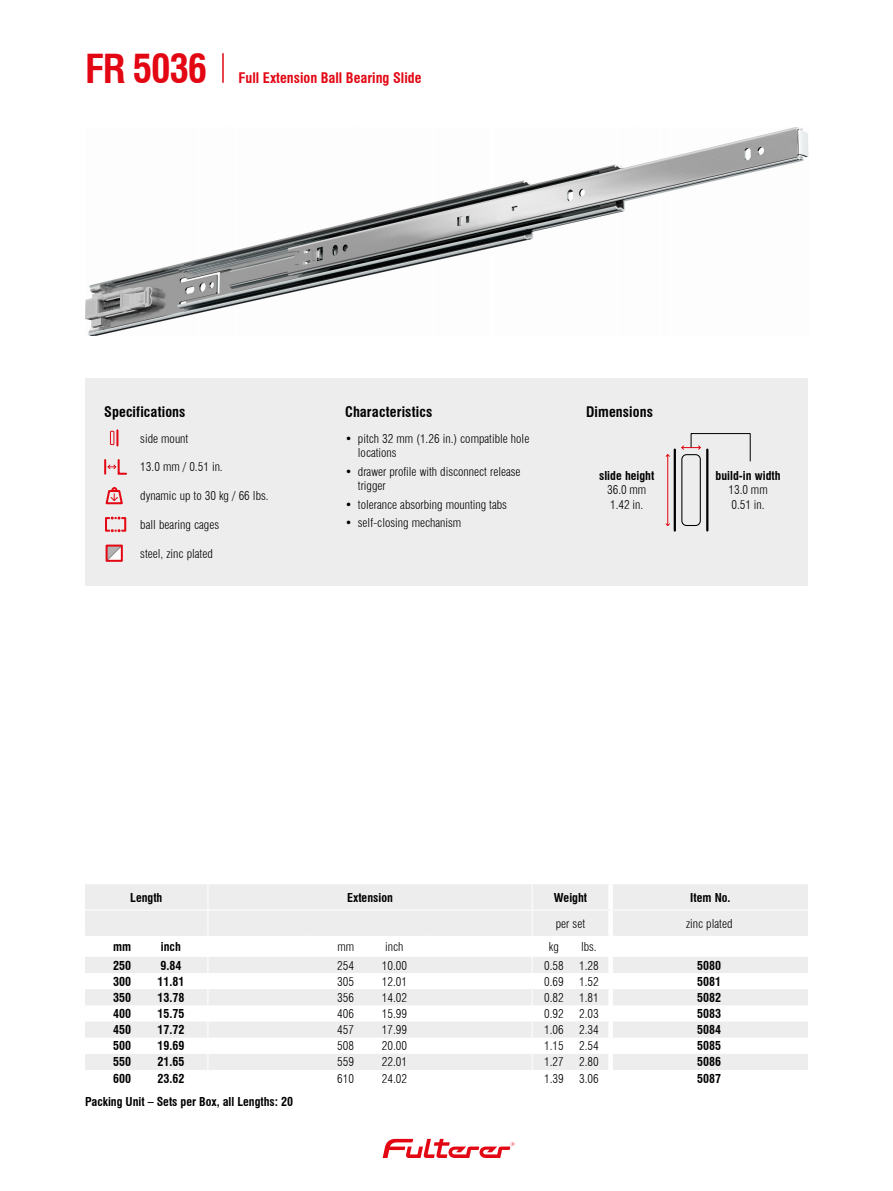
<style>
.page{position:relative;width:893px;height:1191px;background:#fff}
.page>*{position:absolute;margin:0;border:0;box-sizing:border-box;transform-origin:0 0}
.t1{font:700 condensed 39px "Swiss 721 BT";letter-spacing:-.03em;color:#e30613}
.CONTENT_Headline{font:700 condensed 14.25px "Swiss 721 BT";letter-spacing:.01em;color:#000}
.t2{font:700 condensed 14.25px "Swiss 721 BT";color:#e30613}
.CONTENT_Icons{font:300 condensed 12px/14.4px "Swiss 721 BT";color:#000}
.TABLE_Text_bold{font:700 condensed 12px "Swiss 721 BT";color:#000}
.TABLE_Text_light{font:300 condensed 12px "Swiss 721 BT";color:#000}
.TABLE_Text_bold-2{font:300 condensed 12px "Swiss 721 BT";color:#000}
.CONTENT_Headline-2{font:700 condensed 12px "Swiss 721 BT";color:#000}
</style>
<div class="page">
<svg style="left:383px;top:1138px;width:131px;height:20px"></svg>
<img style="left:85px;top:128px;width:723px;height:207px">
<hr style="left:222px;top:53px;width:2px;height:30px;background:#e30613">
<div style="left:85px;top:378px;width:723px;height:207px;background:#ededed"></div>
<div style="left:110px;top:431px;width:4px;height:14px;border:1px solid #e30613"></div>
<svg style="left:116px;top:430px;width:2px;height:15px"></svg>
<svg style="left:104px;top:459px;width:23px;height:16px"></svg>
<svg style="left:106px;top:487px;width:17px;height:17px"></svg>
<svg style="left:105px;top:516px;width:21px;height:16px"></svg>
<svg style="left:109px;top:547px;width:11px;height:12px"></svg>
<div style="left:106px;top:544px;width:17px;height:18px;border:2px solid #e30613"></div>
<div style="left:681px;top:454px;width:20px;height:72px;border:1px solid #000;border-radius:5px"></div>
<hr style="left:706px;top:449px;width:2px;height:81px;background:#000">
<hr style="left:674px;top:449px;width:2px;height:81px;background:#000">
<hr style="left:667px;top:454px;width:1px;height:71px;background:#e30613">
<svg style="left:665px;top:523px;width:5px;height:3px"></svg>
<svg style="left:681px;top:433px;width:69px;height:28px"></svg>
<svg style="left:85px;top:884px;width:723px;height:186px"></svg>
<p class="t1" style="left:85px;top:45px;width:124px">FR 5036</p>
<p class="t2" style="left:239px;top:69px;width:184px">Full Extension Ball Bearing Slide</p>
<p class="CONTENT_Headline" style="left:104px;top:403px;width:83px">Specifications</p>
<p class="CONTENT_Icons" style="left:140px;top:431px;width:50px">side mount</p>
<p class="CONTENT_Icons" style="left:140px;top:460px;width:84px">13.0 mm / 0.51 in.</p>
<p class="CONTENT_Icons" style="left:140px;top:488px;width:130px">dynamic up to 30 kg / 66 lbs.</p>
<p class="CONTENT_Icons" style="left:140px;top:517px;width:80px">ball bearing cages</p>
<p class="CONTENT_Icons" style="left:140px;top:546px;width:74px">steel, zinc plated</p>
<p class="CONTENT_Headline" style="left:345px;top:403px;width:89px">Characteristics</p>
<p class="CONTENT_Icons" style="left:358px;top:431px;width:173px;text-indent:-13px">• pitch 32 mm (1.26 in.) compatible hole locations</p>
<p class="CONTENT_Icons" style="left:358px;top:464px;width:164px;text-indent:-13px">• drawer profile with disconnect release trigger</p>
<p class="CONTENT_Icons" style="left:345px;top:497px;width:163px">• tolerance absorbing mounting tabs</p>
<p class="CONTENT_Icons" style="left:345px;top:516px;width:118px">• self-closing mechanism</p>
<p class="CONTENT_Headline" style="left:586px;top:403px;width:68px">Dimensions</p>
<p class="CONTENT_Headline-2" style="left:599px;top:468px;width:57px">slide height</p>
<p class="CONTENT_Icons" style="left:607px;top:483px;width:41px">36.0 mm<br>1.42 in.</p>
<p class="CONTENT_Headline-2" style="left:716px;top:468px;width:66px">build-in width</p>
<p class="CONTENT_Icons" style="left:728px;top:483px;width:41px">13.0 mm<br>0.51 in.</p>
<p class="TABLE_Text_bold" style="left:130px;top:890px;width:34px">Length</p>
<p class="TABLE_Text_bold" style="left:347px;top:890px;width:47px">Extension</p>
<p class="TABLE_Text_bold" style="left:554px;top:890px;width:35px">Weight</p>
<p class="TABLE_Text_bold" style="left:690px;top:890px;width:42px">Item No.</p>
<p class="TABLE_Text_light" style="left:556px;top:916px;width:31px">per set</p>
<p class="TABLE_Text_light" style="left:686px;top:916px;width:48px">zinc plated</p>
<p class="TABLE_Text_bold" style="left:113px;top:939px;width:20px">mm</p>
<p class="TABLE_Text_bold" style="left:161px;top:939px;width:21px">inch</p>
<p class="TABLE_Text_light" style="left:337px;top:939px;width:18px">mm</p>
<p class="TABLE_Text_light" style="left:385px;top:939px;width:20px">inch</p>
<p class="TABLE_Text_light" style="left:549px;top:939px;width:11px">kg</p>
<p class="TABLE_Text_light" style="left:581px;top:939px;width:17px">lbs.</p>
<p class="TABLE_Text_bold" style="left:113px;top:958px;width:19px">250</p>
<p class="TABLE_Text_bold" style="left:160px;top:958px;width:22px">9.84</p>
<p class="TABLE_Text_bold-2" style="left:337px;top:958px;width:18px">254</p>
<p class="TABLE_Text_bold-2" style="left:382px;top:958px;width:27px">10.00</p>
<p class="TABLE_Text_light" style="left:544px;top:958px;width:21px">0.58</p>
<p class="TABLE_Text_light" style="left:579px;top:958px;width:21px">1.28</p>
<p class="TABLE_Text_bold" style="left:113px;top:974px;width:19px">300</p>
<p class="TABLE_Text_bold" style="left:157px;top:974px;width:28px">11.81</p>
<p class="TABLE_Text_bold-2" style="left:337px;top:974px;width:18px">305</p>
<p class="TABLE_Text_bold-2" style="left:382px;top:974px;width:27px">12.01</p>
<p class="TABLE_Text_light" style="left:544px;top:974px;width:21px">0.69</p>
<p class="TABLE_Text_light" style="left:579px;top:974px;width:21px">1.52</p>
<p class="TABLE_Text_bold" style="left:113px;top:990px;width:19px">350</p>
<p class="TABLE_Text_bold" style="left:157px;top:990px;width:28px">13.78</p>
<p class="TABLE_Text_bold-2" style="left:337px;top:990px;width:18px">356</p>
<p class="TABLE_Text_bold-2" style="left:382px;top:990px;width:27px">14.02</p>
<p class="TABLE_Text_light" style="left:544px;top:990px;width:21px">0.82</p>
<p class="TABLE_Text_light" style="left:579px;top:990px;width:21px">1.81</p>
<p class="TABLE_Text_bold" style="left:113px;top:1006px;width:19px">400</p>
<p class="TABLE_Text_bold" style="left:157px;top:1006px;width:28px">15.75</p>
<p class="TABLE_Text_bold-2" style="left:337px;top:1006px;width:18px">406</p>
<p class="TABLE_Text_bold-2" style="left:382px;top:1006px;width:27px">15.99</p>
<p class="TABLE_Text_light" style="left:544px;top:1006px;width:21px">0.92</p>
<p class="TABLE_Text_light" style="left:579px;top:1006px;width:21px">2.03</p>
<p class="TABLE_Text_bold" style="left:113px;top:1022px;width:19px">450</p>
<p class="TABLE_Text_bold" style="left:157px;top:1022px;width:28px">17.72</p>
<p class="TABLE_Text_bold-2" style="left:337px;top:1022px;width:18px">457</p>
<p class="TABLE_Text_bold-2" style="left:382px;top:1022px;width:27px">17.99</p>
<p class="TABLE_Text_light" style="left:544px;top:1022px;width:21px">1.06</p>
<p class="TABLE_Text_light" style="left:579px;top:1022px;width:21px">2.34</p>
<p class="TABLE_Text_bold" style="left:113px;top:1038px;width:19px">500</p>
<p class="TABLE_Text_bold" style="left:157px;top:1038px;width:28px">19.69</p>
<p class="TABLE_Text_bold-2" style="left:337px;top:1038px;width:18px">508</p>
<p class="TABLE_Text_bold-2" style="left:382px;top:1038px;width:27px">20.00</p>
<p class="TABLE_Text_light" style="left:544px;top:1038px;width:21px">1.15</p>
<p class="TABLE_Text_light" style="left:579px;top:1038px;width:21px">2.54</p>
<p class="TABLE_Text_bold" style="left:113px;top:1055px;width:19px">550</p>
<p class="TABLE_Text_bold" style="left:157px;top:1055px;width:28px">21.65</p>
<p class="TABLE_Text_bold-2" style="left:337px;top:1055px;width:18px">559</p>
<p class="TABLE_Text_bold-2" style="left:382px;top:1055px;width:27px">22.01</p>
<p class="TABLE_Text_light" style="left:544px;top:1055px;width:21px">1.27</p>
<p class="TABLE_Text_light" style="left:579px;top:1055px;width:21px">2.80</p>
<p class="TABLE_Text_bold" style="left:113px;top:1071px;width:19px">600</p>
<p class="TABLE_Text_bold" style="left:157px;top:1071px;width:28px">23.62</p>
<p class="TABLE_Text_bold-2" style="left:337px;top:1071px;width:18px">610</p>
<p class="TABLE_Text_bold-2" style="left:382px;top:1071px;width:27px">24.02</p>
<p class="TABLE_Text_light" style="left:544px;top:1071px;width:21px">1.39</p>
<p class="TABLE_Text_light" style="left:579px;top:1071px;width:21px">3.06</p>
<p class="CONTENT_Headline-2" style="left:85px;top:1094px;width:209px">Packing Unit – Sets per Box, all Lengths: 20</p>
<p class="TABLE_Text_bold" style="left:697px;top:958px;width:25px">5080</p>
<p class="TABLE_Text_bold" style="left:697px;top:974px;width:25px">5081</p>
<p class="TABLE_Text_bold" style="left:697px;top:990px;width:25px">5082</p>
<p class="TABLE_Text_bold" style="left:697px;top:1006px;width:25px">5083</p>
<p class="TABLE_Text_bold" style="left:697px;top:1022px;width:25px">5084</p>
<p class="TABLE_Text_bold" style="left:697px;top:1038px;width:25px">5085</p>
<p class="TABLE_Text_bold" style="left:697px;top:1055px;width:25px">5086</p>
<p class="TABLE_Text_bold" style="left:697px;top:1071px;width:25px">5087</p>
</div>
